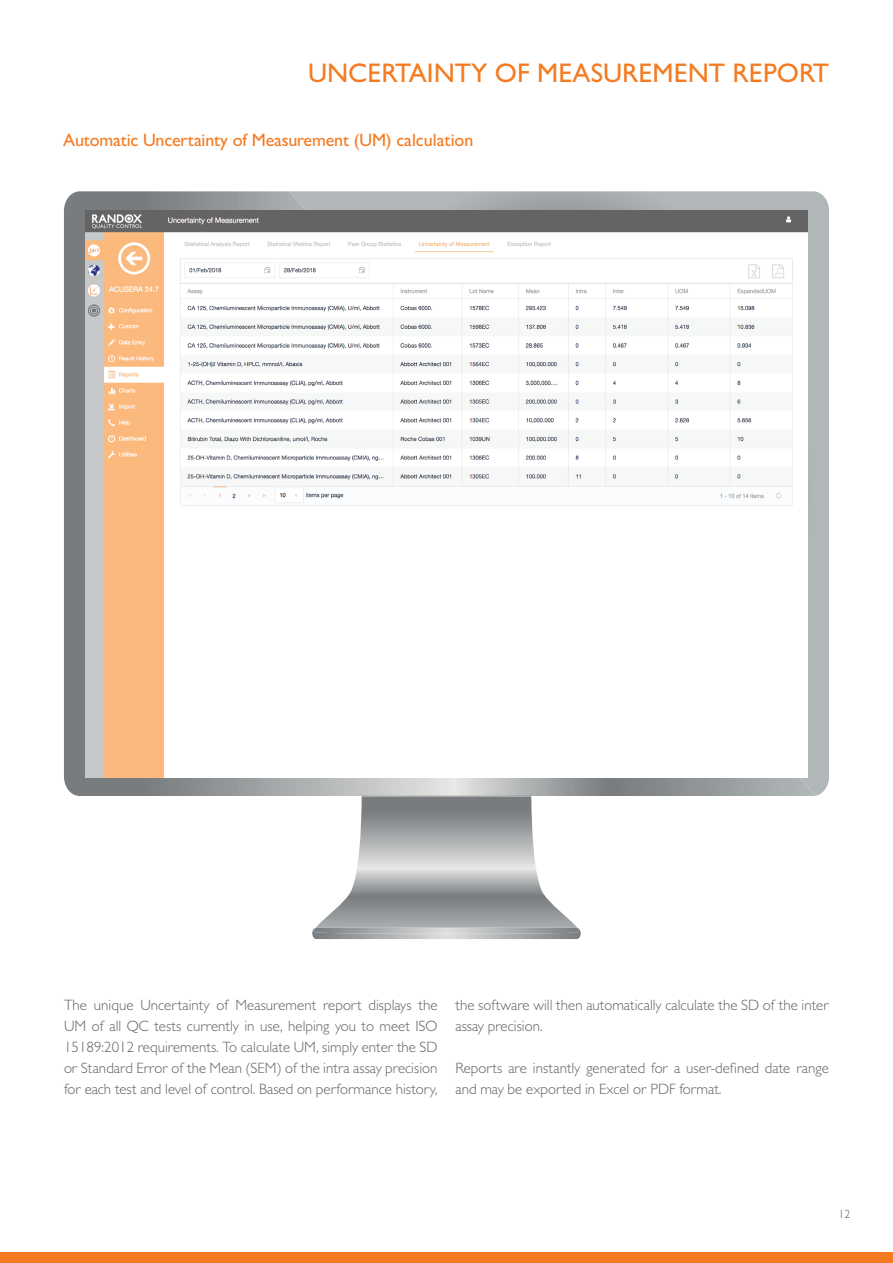
<style>
.page{position:relative;width:893px;height:1263px;background:#fff}
.page>*{position:absolute;margin:0;border:0;box-sizing:border-box;transform-origin:0 0}
.t1{font:500 27px "Gill Sans MT Pro";color:#f47b21}
.t2{font:500 18px "Gill Sans MT Pro";letter-spacing:-.01em;color:#f47b21}
.t3{font:300 15px/21px "Gill Sans MT Pro";color:#636366}
.t4{font:300 12px "Gill Sans MT Pro";color:#636366}
</style>
<div class="page">
<div style="left:0;top:1252px;width:893px;height:11px;background:#f47b21"></div>
<div style="left:815px;top:191px;width:14px;height:605px;background:#b1b6b8"></div>
<svg style="left:64px;top:191px;width:751px;height:605px;background:#999d9f"></svg>
<svg style="left:312px;top:796px;width:269px;height:143px"></svg>
<img style="left:85px;top:210px;width:723px;height:568px">
<h1 class="t1" style="left:308px;top:57px;width:523px">UNCERTAINTY OF MEASUREMENT REPORT</h1>
<p class="t2" style="left:63px;top:129px;width:412px">Automatic Uncertainty of Measurement (UM) calculation</p>
<p class="t3" style="left:64px;top:994px;width:375px;text-align:justify">The unique Uncertainty of Measurement report displays the UM of all QC tests currently in use, helping you to meet ISO 15189:2012 requirements. To calculate UM, simply enter the SD or Standard Error of the Mean (SEM) of the intra assay precision for each test and level of control. Based on performance history,</p>
<p class="t3" style="left:455px;top:994px;width:375px">the software will then automatically calculate the SD of the inter assay precision.</p>
<p class="t3" style="left:455px;top:1057px;width:375px">Reports are instantly generated for a user-defined date range and may be exported in Excel or PDF format.</p>
<p class="t4" style="left:838px;top:1207px;width:13px">12</p>
</div>
